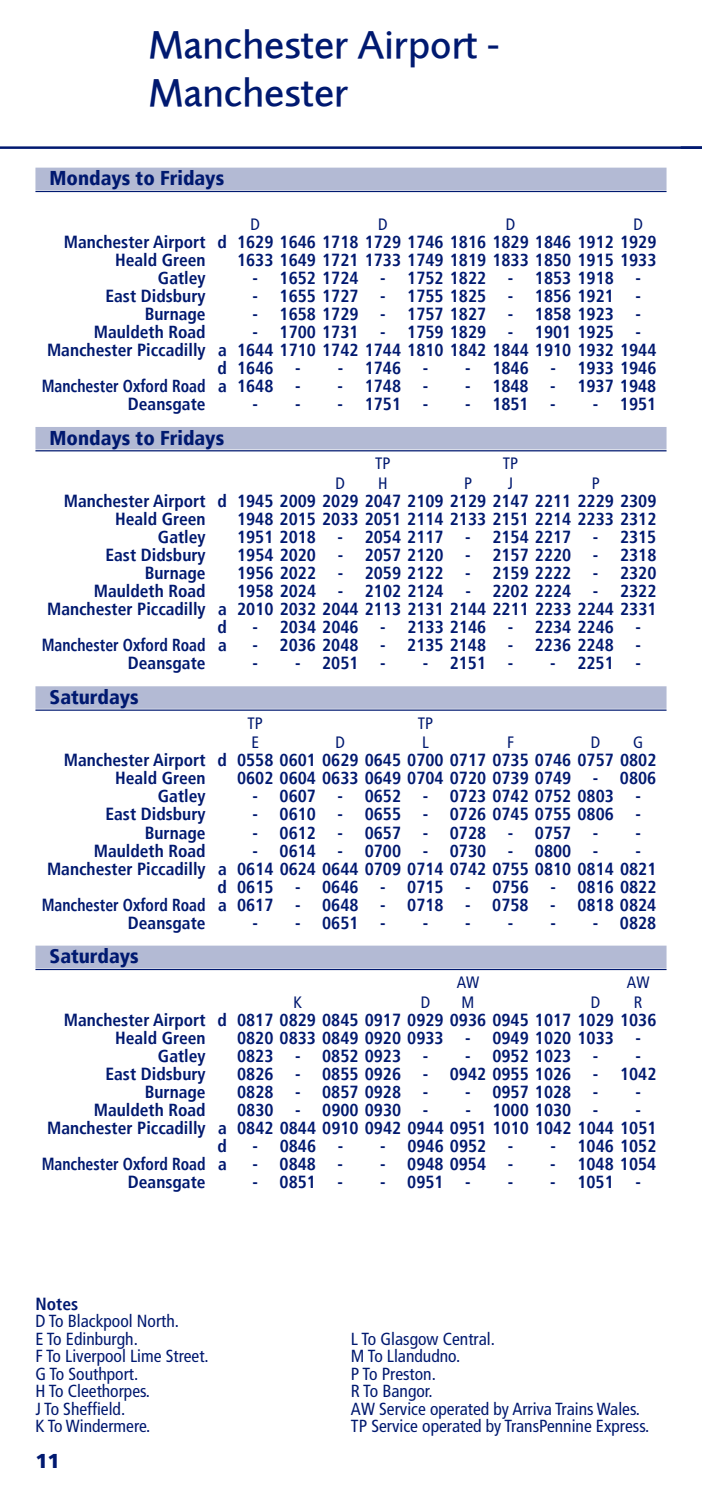
<style>
.page{position:relative;width:702px;height:1489px;background:#fff}
.page>*{position:absolute;margin:0;border:0;box-sizing:border-box;transform-origin:0 0}
.t1{font:500 40px/48px "Foundry Sans";color:#001970}
.t2{font:900 condensed 20px "Frutiger LT";color:#001970}
.t3{font:900 20px "Frutiger LT";color:#001970}
.t4{font:700 condensed 17.5px/18px "Frutiger LT";color:#001970}
.t5{font:condensed 17.5px/17.5px "Frutiger LT";color:#001970}
.t6{font:700 condensed 17.5px "Frutiger LT";color:#001970;scale:.9 1}
.t7{font:condensed 16.5px "Frutiger LT";color:#001970}
</style>
<div class="page">
<hr style="left:0;top:146px;width:702px;height:3px;background:#001970">
<div style="left:35px;top:168px;width:631px;height:22px;background:#b3bad4"></div>
<hr style="left:35px;top:191px;width:631px;height:1px;background:#001970">
<div style="left:35px;top:427px;width:631px;height:22px;background:#b3bad4"></div>
<hr style="left:35px;top:450px;width:631px;height:1px;background:#001970">
<div style="left:35px;top:686px;width:631px;height:22px;background:#b3bad4"></div>
<hr style="left:35px;top:709px;width:631px;height:1px;background:#001970">
<div style="left:35px;top:945px;width:631px;height:23px;background:#b3bad4"></div>
<hr style="left:35px;top:968px;width:631px;height:2px;background:#001970">
<h1 class="t1" style="left:149px;top:20px;width:352px">Manchester Airport -<br>Manchester</h1>
<p class="t2" style="left:50px;top:166px;width:176px">Mondays to Fridays</p>
<p class="t7" style="left:250px;top:214px;width:11px">D</p>
<p class="t7" style="left:378px;top:214px;width:11px">D</p>
<p class="t7" style="left:505px;top:214px;width:11px">D</p>
<p class="t7" style="left:633px;top:214px;width:11px">D</p>
<p class="t4" style="left:115px;top:233px;width:543px;text-indent:-51px">Manchester Airport d 1629 1646 1718 1729 1746 1816 1829 1846 1912 1929<br>Heald Green</p>
<p class="t4" style="left:237px;top:251px;width:421px">1633 1649 1721 1733 1749 1819 1833 1850 1915 1933</p>
<p class="t4" style="left:158px;top:269px;width:49px">Gatley</p>
<p class="t4" style="left:252px;top:269px;width:390px">- 1652 1724 - 1752 1822 - 1853 1918 -</p>
<p class="t4" style="left:105px;top:287px;width:102px">East Didsbury</p>
<p class="t4" style="left:252px;top:287px;width:390px">- 1655 1727 - 1755 1825 - 1856 1921 -</p>
<p class="t4" style="left:145px;top:305px;width:62px">Burnage</p>
<p class="t4" style="left:252px;top:305px;width:390px">- 1658 1729 - 1757 1827 - 1858 1923 -</p>
<p class="t4" style="left:94px;top:323px;width:113px">Mauldeth Road</p>
<p class="t4" style="left:252px;top:323px;width:390px">- 1700 1731 - 1759 1829 - 1901 1925 -</p>
<p class="t4" style="left:47px;top:341px;width:611px">Manchester Piccadilly a 1644 1710 1742 1744 1810 1842 1844 1910 1932 1944</p>
<p class="t4" style="left:217px;top:359px;width:85px">d 1646 -</p>
<p class="t4" style="left:337px;top:359px;width:92px">- 1746 -</p>
<p class="t4" style="left:465px;top:359px;width:193px">- 1846 - 1933 1946</p>
<p class="t6" style="left:42px;top:375px;width:289px">Manchester Oxford Road a 1648 -</p>
<p class="t4" style="left:337px;top:377px;width:92px">- 1748 -</p>
<p class="t4" style="left:465px;top:377px;width:193px">- 1848 - 1937 1948</p>
<p class="t4" style="left:128px;top:395px;width:79px">Deansgate</p>
<p class="t4" style="left:252px;top:395px;width:50px">- -</p>
<p class="t4" style="left:337px;top:395px;width:92px">- 1751 -</p>
<p class="t4" style="left:465px;top:395px;width:92px">- 1851 -</p>
<p class="t4" style="left:593px;top:395px;width:65px">- 1951</p>
<p class="t2" style="left:50px;top:425px;width:176px">Mondays to Fridays</p>
<p class="t7" style="left:375px;top:454px;width:17px">TP</p>
<p class="t7" style="left:503px;top:454px;width:17px">TP</p>
<p class="t7" style="left:335px;top:474px;width:11px">D</p>
<p class="t7" style="left:378px;top:474px;width:11px">H</p>
<p class="t7" style="left:464px;top:474px;width:9px">P</p>
<p class="t7" style="left:508px;top:474px;width:7px">J</p>
<p class="t7" style="left:591px;top:474px;width:9px">P</p>
<p class="t4" style="left:115px;top:492px;width:543px;text-indent:-51px">Manchester Airport d 1945 2009 2029 2047 2109 2129 2147 2211 2229 2309<br>Heald Green</p>
<p class="t4" style="left:237px;top:510px;width:421px">1948 2015 2033 2051 2114 2133 2151 2214 2233 2312</p>
<p class="t4" style="left:158px;top:528px;width:49px">Gatley</p>
<p class="t4" style="left:237px;top:528px;width:421px">1951 2018 - 2054 2117 - 2154 2217 - 2315</p>
<p class="t4" style="left:105px;top:546px;width:102px">East Didsbury</p>
<p class="t4" style="left:237px;top:546px;width:421px">1954 2020 - 2057 2120 - 2157 2220 - 2318</p>
<p class="t4" style="left:145px;top:564px;width:62px">Burnage</p>
<p class="t4" style="left:237px;top:564px;width:421px">1956 2022 - 2059 2122 - 2159 2222 - 2320</p>
<p class="t4" style="left:94px;top:582px;width:113px">Mauldeth Road</p>
<p class="t4" style="left:237px;top:582px;width:421px">1958 2024 - 2102 2124 - 2202 2224 - 2322</p>
<p class="t4" style="left:47px;top:600px;width:611px">Manchester Piccadilly a 2010 2032 2044 2113 2131 2144 2211 2233 2244 2331</p>
<p class="t4" style="left:218px;top:618px;width:11px">d</p>
<p class="t4" style="left:252px;top:618px;width:390px">- 2034 2046 - 2133 2146 - 2234 2246 -</p>
<p class="t6" style="left:42px;top:634px;width:207px">Manchester Oxford Road a</p>
<p class="t4" style="left:252px;top:636px;width:390px">- 2036 2048 - 2135 2148 - 2236 2248 -</p>
<p class="t4" style="left:128px;top:654px;width:79px">Deansgate</p>
<p class="t4" style="left:252px;top:654px;width:135px">- - 2051 -</p>
<p class="t4" style="left:422px;top:654px;width:92px">- 2151 -</p>
<p class="t4" style="left:550px;top:654px;width:92px">- 2251 -</p>
<p class="t2" style="left:50px;top:684px;width:91px">Saturdays</p>
<p class="t7" style="left:247px;top:713px;width:17px">TP</p>
<p class="t7" style="left:418px;top:713px;width:17px">TP</p>
<p class="t7" style="left:251px;top:733px;width:9px">E</p>
<p class="t7" style="left:335px;top:733px;width:11px">D</p>
<p class="t7" style="left:422px;top:733px;width:8px">L</p>
<p class="t7" style="left:507px;top:733px;width:9px">F</p>
<p class="t7" style="left:591px;top:733px;width:11px">D</p>
<p class="t7" style="left:633px;top:733px;width:12px">G</p>
<p class="t4" style="left:115px;top:751px;width:543px;text-indent:-51px">Manchester Airport d 0558 0601 0629 0645 0700 0717 0735 0746 0757 0802<br>Heald Green</p>
<p class="t4" style="left:237px;top:769px;width:421px">0602 0604 0633 0649 0704 0720 0739 0749 - 0806</p>
<p class="t4" style="left:158px;top:787px;width:49px">Gatley</p>
<p class="t4" style="left:252px;top:787px;width:390px">- 0607 - 0652 - 0723 0742 0752 0803 -</p>
<p class="t4" style="left:105px;top:805px;width:102px">East Didsbury</p>
<p class="t4" style="left:252px;top:805px;width:390px">- 0610 - 0655 - 0726 0745 0755 0806 -</p>
<p class="t4" style="left:145px;top:823px;width:62px">Burnage</p>
<p class="t4" style="left:252px;top:823px;width:347px">- 0612 - 0657 - 0728 - 0757 -</p>
<p class="t4" style="left:635px;top:823px;width:7px">-</p>
<p class="t4" style="left:94px;top:841px;width:113px">Mauldeth Road</p>
<p class="t4" style="left:252px;top:841px;width:347px">- 0614 - 0700 - 0730 - 0800 -</p>
<p class="t4" style="left:635px;top:841px;width:7px">-</p>
<p class="t4" style="left:47px;top:859px;width:611px">Manchester Piccadilly a 0614 0624 0644 0709 0714 0742 0755 0810 0814 0821</p>
<p class="t4" style="left:217px;top:877px;width:440px">d 0615 - 0646 - 0715 - 0756 - 0816 0822</p>
<p class="t6" style="left:42px;top:894px;width:684px">Manchester Oxford Road a 0617 - 0648 - 0718 - 0758 - 0818 0824</p>
<p class="t4" style="left:128px;top:913px;width:79px">Deansgate</p>
<p class="t4" style="left:252px;top:913px;width:135px">- - 0651 -</p>
<p class="t4" style="left:422px;top:913px;width:50px">- -</p>
<p class="t4" style="left:507px;top:913px;width:50px">- -</p>
<p class="t4" style="left:593px;top:913px;width:65px">- 0828</p>
<p class="t2" style="left:50px;top:944px;width:91px">Saturdays</p>
<p class="t7" style="left:456px;top:972px;width:24px">AW</p>
<p class="t7" style="left:626px;top:972px;width:24px">AW</p>
<p class="t7" style="left:293px;top:992px;width:10px">K</p>
<p class="t7" style="left:420px;top:992px;width:11px">D</p>
<p class="t7" style="left:461px;top:992px;width:14px">M</p>
<p class="t7" style="left:591px;top:992px;width:11px">D</p>
<p class="t7" style="left:634px;top:992px;width:10px">R</p>
<p class="t4" style="left:115px;top:1010px;width:543px;text-indent:-51px">Manchester Airport d 0817 0829 0845 0917 0929 0936 0945 1017 1029 1036<br>Heald Green</p>
<p class="t4" style="left:237px;top:1028px;width:405px">0820 0833 0849 0920 0933 - 0949 1020 1033 -</p>
<p class="t4" style="left:158px;top:1046px;width:49px">Gatley</p>
<p class="t4" style="left:237px;top:1046px;width:193px">0823 - 0852 0923 -</p>
<p class="t4" style="left:465px;top:1046px;width:135px">- 0952 1023 -</p>
<p class="t4" style="left:635px;top:1046px;width:7px">-</p>
<p class="t4" style="left:105px;top:1064px;width:102px">East Didsbury</p>
<p class="t4" style="left:237px;top:1064px;width:421px">0826 - 0855 0926 - 0942 0955 1026 - 1042</p>
<p class="t4" style="left:145px;top:1082px;width:62px">Burnage</p>
<p class="t4" style="left:237px;top:1082px;width:193px">0828 - 0857 0928 -</p>
<p class="t4" style="left:465px;top:1082px;width:135px">- 0957 1028 -</p>
<p class="t4" style="left:635px;top:1082px;width:7px">-</p>
<p class="t4" style="left:94px;top:1100px;width:113px">Mauldeth Road</p>
<p class="t4" style="left:237px;top:1100px;width:193px">0830 - 0900 0930 -</p>
<p class="t4" style="left:465px;top:1100px;width:135px">- 1000 1030 -</p>
<p class="t4" style="left:635px;top:1100px;width:7px">-</p>
<p class="t4" style="left:47px;top:1118px;width:611px">Manchester Piccadilly a 0842 0844 0910 0942 0944 0951 1010 1042 1044 1051</p>
<p class="t4" style="left:218px;top:1136px;width:11px">d</p>
<p class="t4" style="left:252px;top:1136px;width:92px">- 0846 -</p>
<p class="t4" style="left:380px;top:1136px;width:135px">- 0946 0952 -</p>
<p class="t4" style="left:550px;top:1136px;width:107px">- 1046 1052</p>
<p class="t6" style="left:42px;top:1153px;width:207px">Manchester Oxford Road a</p>
<p class="t4" style="left:252px;top:1154px;width:92px">- 0848 -</p>
<p class="t4" style="left:380px;top:1154px;width:135px">- 0948 0954 -</p>
<p class="t4" style="left:550px;top:1154px;width:107px">- 1048 1054</p>
<p class="t4" style="left:128px;top:1172px;width:79px">Deansgate</p>
<p class="t4" style="left:252px;top:1172px;width:92px">- 0851 -</p>
<p class="t4" style="left:380px;top:1172px;width:92px">- 0951 -</p>
<p class="t4" style="left:507px;top:1172px;width:135px">- - 1051 -</p>
<p class="t4" style="left:35px;top:1294px;width:44px">Notes</p>
<p class="t5" style="left:35px;top:1312px;width:175px">D To Blackpool North.<br>E To Edinburgh.<br>F To Liverpool Lime Street.<br>G To Southport.<br>H To Cleethorpes.<br>J To Sheffield.<br>K To Windermere.</p>
<p class="t3" style="left:35px;top:1448px;width:26px">11</p>
<p class="t5" style="left:351px;top:1329px;width:300px">L To Glasgow Central.<br>M To Llandudno.<br>P To Preston.<br>R To Bangor.<br>AW Service operated by Arriva Trains Wales.<br>TP Service operated by TransPennine Express.</p>
</div>
